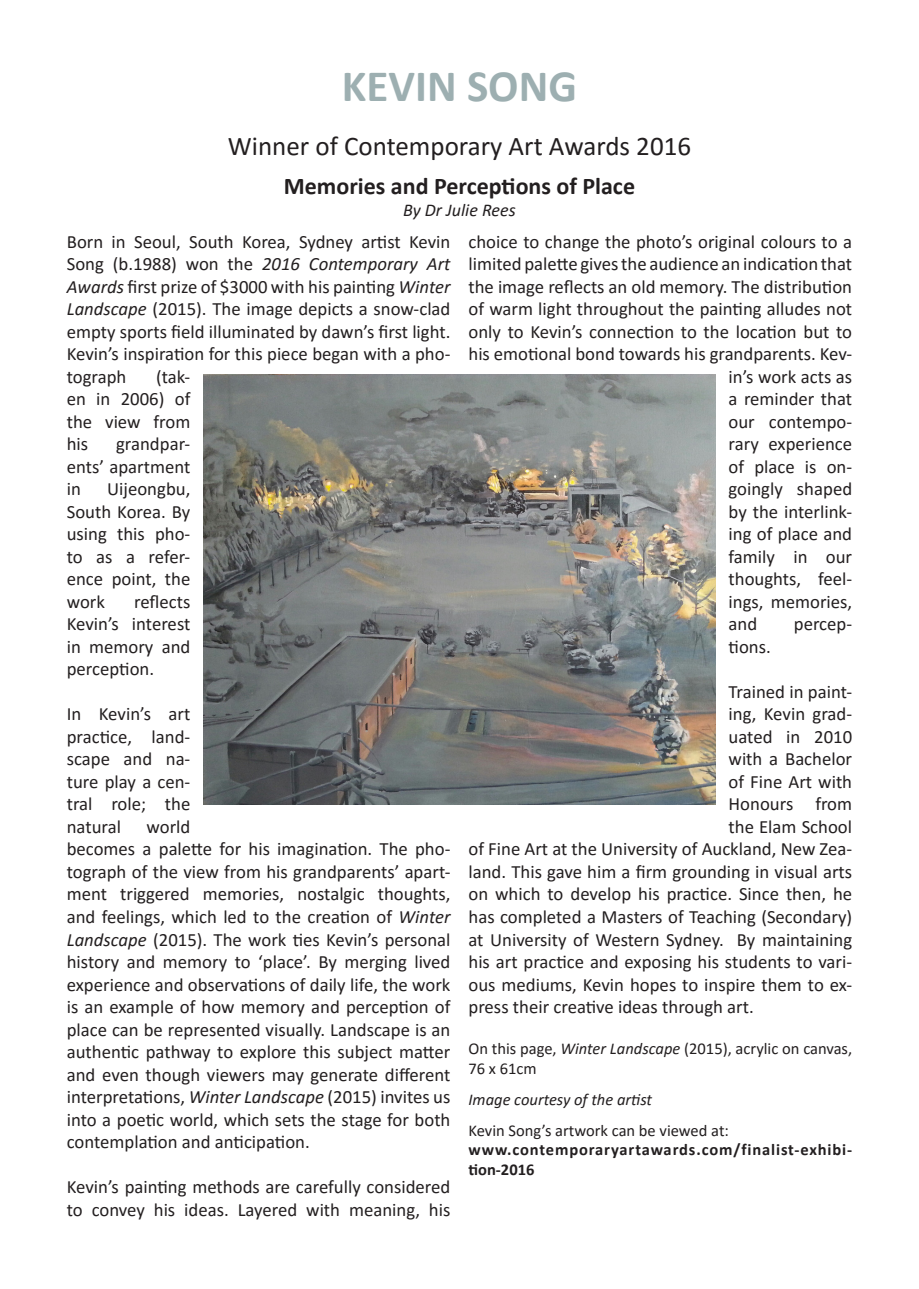
<style>
.page{position:relative;width:919px;height:1289px;background:#fff}
.page>*{position:absolute;margin:0;border:0;box-sizing:border-box;transform-origin:0 0}
.t1{font:700 45px "Calibri";color:#9dafb1}
.t2{font:27px "Calibri";color:#231f20}
.t3{font:700 24px "Calibri";color:#231f20}
.t4{font:18.75px/22.5px "Calibri";color:#231f20;text-align:justify}
.t5{font:italic 18px "Calibri";color:#231f20}
.t6{font:16.5px/19.8px "Calibri";color:#231f20}
.t7{font:700 16.5px/19.8px "Calibri";letter-spacing:.05em;color:#231f20}
.t8{font:italic 16.5px "Calibri";color:#231f20}
.s1{font-style:italic}
</style>
<div class="page">
<img style="left:203px;top:374px;width:512px;height:430px">
<p class="t1" style="left:342px;top:54px;width:237px">KEVIN SONG</p>
<p class="t2" style="left:228px;top:127px;width:464px">Winner of Contemporary Art Awards 2016</p>
<p class="t3" style="left:284px;top:169px;width:352px">Memories and Perceptions of Place</p>
<p class="t5" style="left:403px;top:197px;width:114px">By Dr Julie Rees</p>
<p class="t4" style="left:67px;top:230px;width:385px">Born in Seoul, South Korea, Sydney artist Kevin Song (b.1988) won the <span class="s1">2016 Contemporary Art Awards</span> first prize of $3000 with his painting <span class="s1">Winter Landscape</span> (2015). The image depicts a snow-clad empty sports field illuminated by dawn’s first light.<br>Kevin’s inspiration for this piece began with a pho&shy;tograph</p>
<p class="t4" style="left:468px;top:230px;width:385px">choice to change the photo’s original colours to a</p>
<p class="t4" style="left:468px;top:252px;width:385px">limited palette gives the audience an indication that</p>
<p class="t4" style="left:468px;top:275px;width:385px">the image reflects an old memory. The distribution</p>
<p class="t4" style="left:468px;top:297px;width:385px">of warm light throughout the painting alludes not</p>
<p class="t4" style="left:468px;top:320px;width:385px">only to Kevin’s connection to the location but to</p>
<p class="t4" style="left:468px;top:342px;width:385px">his emotional bond towards his grandparents. Kev-</p>
<p class="t4" style="left:728px;top:365px;width:125px">in’s work acts as</p>
<p class="t4" style="left:728px;top:387px;width:125px">a reminder that</p>
<p class="t4" style="left:728px;top:410px;width:125px">our contempo-</p>
<p class="t4" style="left:728px;top:432px;width:125px">rary experience</p>
<p class="t4" style="left:728px;top:455px;width:125px">of place is on-</p>
<p class="t4" style="left:728px;top:477px;width:125px">goingly shaped</p>
<p class="t4" style="left:728px;top:500px;width:125px">by the interlink-</p>
<p class="t4" style="left:728px;top:522px;width:125px">ing of place and</p>
<p class="t4" style="left:728px;top:545px;width:125px">family in our</p>
<p class="t4" style="left:728px;top:567px;width:125px">thoughts, feel-</p>
<p class="t4" style="left:728px;top:590px;width:125px">ings, memories,</p>
<p class="t4" style="left:728px;top:612px;width:30px">and</p>
<p class="t4" style="left:793px;top:612px;width:60px">percep-</p>
<p class="t4" style="left:728px;top:635px;width:44px">tions.</p>
<p class="t4" style="left:728px;top:680px;width:125px">Trained in paint-</p>
<p class="t4" style="left:728px;top:702px;width:125px">ing, Kevin grad-</p>
<p class="t4" style="left:728px;top:725px;width:125px">uated in 2010</p>
<p class="t4" style="left:728px;top:747px;width:125px">with a Bachelor</p>
<p class="t4" style="left:728px;top:770px;width:125px">of Fine Art with</p>
<p class="t4" style="left:728px;top:792px;width:125px">Honours from</p>
<p class="t4" style="left:728px;top:815px;width:125px">the Elam School</p>
<p class="t4" style="left:468px;top:837px;width:385px">of Fine Art at the University of Auckland, New Zea-</p>
<p class="t4" style="left:468px;top:860px;width:385px">land. This gave him a firm grounding in visual arts</p>
<p class="t4" style="left:468px;top:882px;width:385px">on which to develop his practice. Since then, he</p>
<p class="t4" style="left:468px;top:905px;width:385px">has completed a Masters of Teaching (Secondary)</p>
<p class="t4" style="left:468px;top:927px;width:385px">at University of Western Sydney. By maintaining</p>
<p class="t4" style="left:468px;top:950px;width:385px">his art practice and exposing his students to vari-</p>
<p class="t4" style="left:468px;top:972px;width:385px">ous mediums, Kevin hopes to inspire them to ex-</p>
<p class="t4" style="left:468px;top:995px;width:287px">press their creative ideas through art.</p>
<p class="t6" style="left:468px;top:1038px;width:385px">On this page, <span class="s1">Winter Landscape</span> (2015), acrylic on canvas,<br>76 x 61cm</p>
<p class="t8" style="left:468px;top:1087px;width:185px">Image courtesy of the artist</p>
<p class="t6" style="left:468px;top:1119px;width:262px">Kevin Song’s artwork can be viewed at:</p>
<p class="t7" style="left:468px;top:1139px;width:385px">www.contemporaryartawards.com/finalist-exhibi&shy;tion-2016</p>
<p class="t4" style="left:67px;top:365px;width:125px;text-indent:89px">(tak&shy;en in 2006) of the view from his</p>
<p class="t4" style="left:67px;top:432px;width:125px;text-indent:49px">grandpar&shy;ents’ apartment in</p>
<p class="t4" style="left:67px;top:477px;width:125px;text-indent:40px">Uijeongbu, South Korea. By using this pho&shy;to as a refer&shy;ence point, the work</p>
<p class="t4" style="left:67px;top:590px;width:125px;text-indent:67px">reflects Kevin’s interest in memory and perception.</p>
<p class="t4" style="left:67px;top:702px;width:125px">In Kevin’s art practice, land&shy;scape and na&shy;ture play a cen&shy;tral role; the natural</p>
<p class="t4" style="left:67px;top:815px;width:385px;text-align:left;text-indent:80px">world<br>becomes a palette for his imagination. The pho&shy;tograph of the view from his grandparents’ apart&shy;ment triggered memories, nostalgic thoughts, and feelings, which led to the creation of <span class="s1">Winter Landscape</span> (2015). The work ties Kevin’s personal history and memory to ‘place’. By merging lived experience and observations of daily life, the work is an example of how memory and perception of place can be represented visually. Landscape is an authentic pathway to explore this subject matter and even though viewers may generate different interpretations, <span class="s1">Winter Landscape</span> (2015) invites us into a poetic world, which sets the stage for both contemplation and anticipation.</p>
<p class="t4" style="left:67px;top:1175px;width:385px">Kevin’s painting methods are carefully considered to convey his ideas. Layered with meaning, his</p>
</div>
